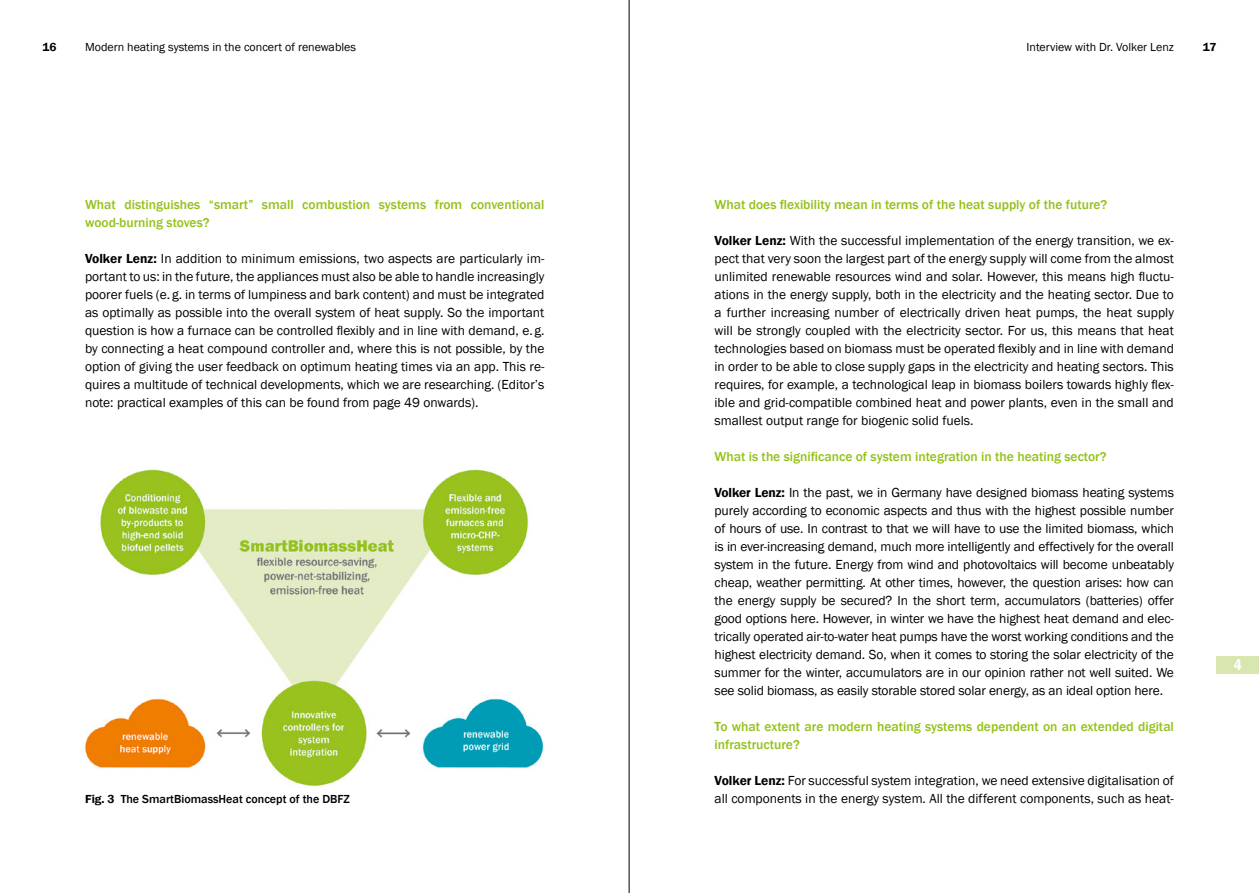
<style>
.page{position:relative;width:1259px;height:893px;background:#fff}
.page>*{position:absolute;margin:0;border:0;box-sizing:border-box;transform-origin:0 0}
.Ü1{font:600 condensed 15.75px "Franklin Gothic";color:#fff}
.t1{font:13.5px/18px "Franklin Gothic";color:#000;text-align:justify}
.t2{font:500 13.5px/18px "Franklin Gothic";color:#94c11a}
.t3{font:12px "Franklin Gothic";color:#000}
.BU{font:500 12px "Franklin Gothic";color:#000}
.t4{font:600 12px "Franklin Gothic";color:#000}
.s1{font-weight:600}
</style>
<div class="page">
<img style="left:85px;top:469px;width:459px;height:317px">
<div style="left:1216px;top:656px;width:43px;height:18px;background:#d8e6b0"></div>
<hr style="left:629px;top:0;width:1px;height:893px;background:#000">
<p class="t4" style="left:43px;top:40px;width:15px">16</p>
<p class="t3" style="left:85px;top:39px;width:272px">Modern heating systems in the concert of renewables</p>
<p class="t3" style="left:1026px;top:39px;width:149px">Interview with Dr. Volker Lenz</p>
<p class="t4" style="left:1203px;top:40px;width:15px">17</p>
<p class="t2" style="left:85px;top:196px;width:461px">What distinguishes “smart” small combustion systems from conventional wood-burning stoves?</p>
<p class="t1" style="left:85px;top:250px;width:461px"><span class="s1">Volker Lenz:</span> In addition to minimum emissions, two aspects are particularly im&shy;portant to us: in the future, the appliances must also be able to handle increasingly poorer fuels (e. g. in terms of lumpiness and bark content) and must be integrated as optimally as possible into the overall system of heat supply. So the important question is how a furnace can be controlled flexibly and in line with demand, e. g. by connecting a heat compound controller and, where this is not possible, by the option of giving the user feedback on optimum heating times via an app. This re&shy;quires a multitude of technical developments, which we are researching. (Editor’s note: practical examples of this can be found from page 49 onwards).</p>
<p class="t2" style="left:714px;top:196px;width:394px">What does flexibility mean in terms of the heat supply of the future?</p>
<p class="t1" style="left:714px;top:232px;width:461px"><span class="s1">Volker Lenz:</span> With the successful implementation of the energy transition, we ex&shy;pect that very soon the largest part of the energy supply will come from the almost unlimited renewable resources wind and solar. However, this means high fluctu&shy;ations in the energy supply, both in the electricity and the heating sector. Due to a further increasing number of electrically driven heat pumps, the heat supply will be strongly coupled with the electricity sector. For us, this means that heat technologies based on biomass must be operated flexibly and in line with demand in order to be able to close supply gaps in the electricity and heating sectors. This requires, for example, a technological leap in biomass boilers towards highly flex&shy;ible and grid-compatible combined heat and power plants, even in the small and smallest output range for biogenic solid fuels.</p>
<p class="t2" style="left:714px;top:448px;width:393px">What is the significance of system integration in the heating sector?</p>
<p class="t1" style="left:714px;top:484px;width:461px"><span class="s1">Volker Lenz:</span> In the past, we in Germany have designed biomass heating systems purely according to economic aspects and thus with the highest possible number of hours of use. In contrast to that we will have to use the limited biomass, which is in ever-increasing demand, much more intelligently and effectively for the overall system in the future. Energy from wind and photovoltaics will become unbeatably cheap, weather permitting. At other times, however, the question arises: how can the energy supply be secured? In the short term, accumulators (batteries) offer good options here. However, in winter we have the highest heat demand and elec&shy;trically operated air-to-water heat pumps have the worst working conditions and the highest electricity demand. So, when it comes to storing the solar electricity of the summer for the winter, accumulators are in our opinion rather not well suited. We see solid biomass, as easily storable stored solar energy, as an ideal option here.</p>
<p class="t2" style="left:714px;top:718px;width:461px">To what extent are modern heating systems dependent on an extended digital infrastructure?</p>
<p class="t1" style="left:714px;top:772px;width:461px"><span class="s1">Volker Lenz:</span> For successful system integration, we need extensive digitalisation of</p>
<p class="BU" style="left:85px;top:792px;width:266px"><span class="s1">Fig. 3</span> The SmartBiomassHeat concept of the DBFZ</p>
<p class="t1" style="left:714px;top:790px;width:461px">all components in the energy system. All the different components, such as heat-</p>
<p class="Ü1" style="left:1233px;top:654px;width:10px">4</p>
</div>
